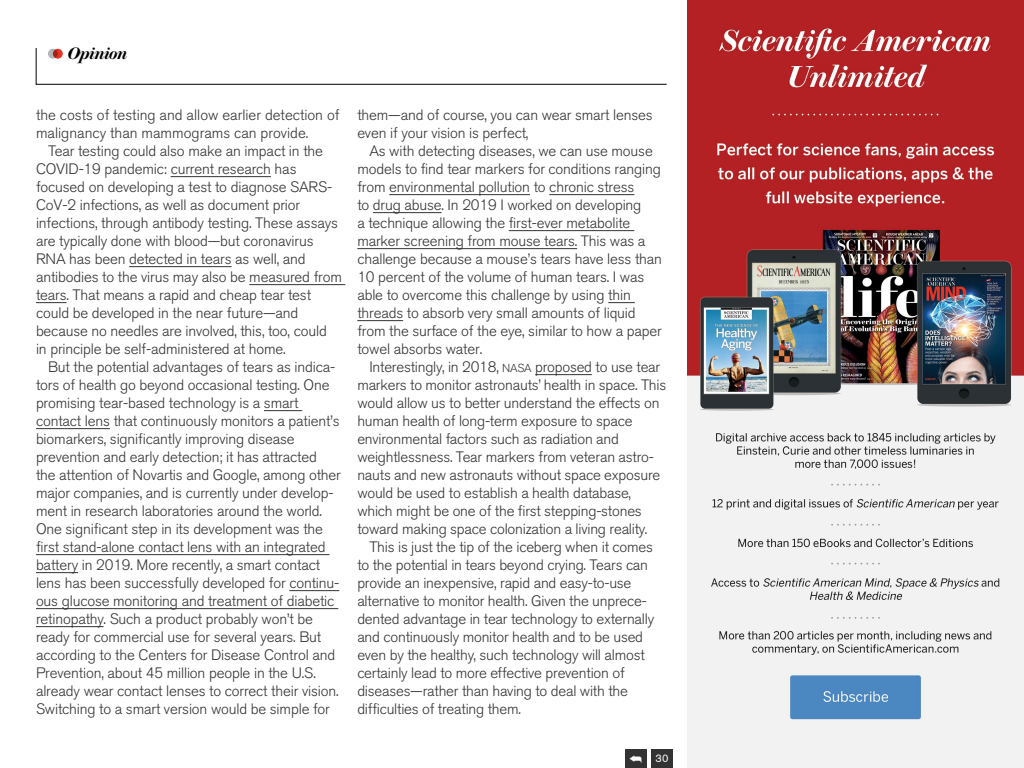
<style>
.page{position:relative;width:1024px;height:768px;background:#fff}
.page>*{position:absolute;margin:0;border:0;box-sizing:border-box;transform-origin:0 0}
.t1{font:italic 600 16.6px "Brunel Deck";letter-spacing:-.025em;color:#000}
.t2{font:300 15px/18px "Akzidenz Grotesk BQ";letter-spacing:-.01em;color:#333}
.t3{font:11px "Akzidenz Grotesk BE";color:#fff}
.s1{font-family:"Akzidenz Grotesk BQ Light SC";font-weight:400;font-size:11.6px}
</style>
<div class="page">
<svg style="left:36px;top:48px;width:631px;height:37px"></svg>
<div style="left:48px;top:49px;width:10px;height:10px;background:#b3b3b3;border-radius:50%"></div>
<svg style="left:53px;top:49px;width:10px;height:10px"></svg>
<hr style="left:171px;top:176px;width:100px;height:1px;background:#333">
<hr style="left:129px;top:266px;width:103px;height:1px;background:#333">
<hr style="left:249px;top:284px;width:96px;height:1px;background:#333">
<hr style="left:36px;top:302px;width:31px;height:1px;background:#333">
<hr style="left:264px;top:410px;width:38px;height:1px;background:#333">
<hr style="left:36px;top:428px;width:74px;height:1px;background:#333">
<hr style="left:36px;top:554px;width:294px;height:1px;background:#333">
<hr style="left:36px;top:572px;width:42px;height:1px;background:#333">
<hr style="left:289px;top:590px;width:50px;height:1px;background:#333">
<hr style="left:36px;top:608px;width:302px;height:1px;background:#333">
<hr style="left:36px;top:626px;width:68px;height:1px;background:#333">
<hr style="left:389px;top:194px;width:141px;height:1px;background:#333">
<hr style="left:549px;top:194px;width:85px;height:1px;background:#333">
<hr style="left:373px;top:212px;width:69px;height:1px;background:#333">
<hr style="left:509px;top:230px;width:125px;height:1px;background:#333">
<hr style="left:357px;top:248px;width:220px;height:1px;background:#333">
<svg style="left:608px;top:302px;width:27px;height:1px"></svg>
<hr style="left:357px;top:320px;width:46px;height:1px;background:#333">
<hr style="left:535px;top:374px;width:57px;height:1px;background:#333">
<img style="left:687px;top:0;width:337px;height:768px">
<div style="left:652px;top:749px;width:21px;height:19px;background:#333"></div>
<div style="left:625px;top:749px;width:21px;height:19px;background:#333"></div>
<p class="t1" style="left:67px;top:44px;width:61px">Opinion</p>
<p class="t2" style="left:36px;top:106px;width:305px">the costs of testing and allow earlier detection of malignancy than mammograms can provide.</p>
<p class="t2" style="left:36px;top:142px;width:307px;text-indent:12px">Tear testing could also make an impact in the COVID-19 pandemic: current research has focused on developing a test to diagnose SARS-CoV-2 infections, as well as document prior infections, through antibody testing. These assays are typically done with blood—but coronavirus RNA has been detected in tears as well, and antibodies to the virus may also be measured from tears. That means a rapid and cheap tear test could be developed in the near future—and because no needles are involved, this, too, could<br>in principle be self-administered at home.</p>
<p class="t2" style="left:36px;top:358px;width:306px;text-indent:12px">But the potential advantages of tears as indica&shy;tors of health go beyond occasional testing. One promising tear-based technology is a smart contact lens that continuously monitors a patient’s biomarkers, significantly improving disease prevention and early detection; it has attracted<br>the attention of Novartis and Google, among other major companies, and is currently under develop&shy;ment in research laboratories around the world.<br>One significant step in its development was the first stand-alone contact lens with an integrated battery in 2019. More recently, a smart contact lens has been successfully developed for continu&shy;ous glucose monitoring and treatment of diabetic retinopathy. Such a product probably won’t be ready for commercial use for several years. But according to the Centers for Disease Control and Prevention, about 45 million people in the U.S. already wear contact lenses to correct their vision.<br>Switching to a smart version would be simple for</p>
<p class="t2" style="left:357px;top:106px;width:297px">them—and of course, you can wear smart lenses even if your vision is perfect,</p>
<p class="t2" style="left:357px;top:142px;width:306px;text-indent:12px">As with detecting diseases, we can use mouse models to find tear markers for conditions ranging from environmental pollution to chronic stress<br>to drug abuse. In 2019 I worked on developing<br>a technique allowing the first-ever metabolite marker screening from mouse tears. This was a challenge because a mouse’s tears have less than 10 percent of the volume of human tears. I was able to overcome this challenge by using thin threads to absorb very small amounts of liquid from the surface of the eye, similar to how a paper towel absorbs water.</p>
<p class="t2" style="left:357px;top:358px;width:311px;text-indent:12px">Interestingly, in 2018, <span class="s1">NASA</span> proposed to use tear markers to monitor astronauts’ health in space. This would allow us to better understand the effects on human health of long-term exposure to space environmental factors such as radiation and weightlessness. Tear markers from veteran astro&shy;nauts and new astronauts without space exposure would be used to establish a health database, which might be one of the first stepping-stones toward making space colonization a living reality.</p>
<p class="t2" style="left:357px;top:538px;width:298px;text-indent:12px">This is just the tip of the iceberg when it comes to the potential in tears beyond crying. Tears can provide an inexpensive, rapid and easy-to-use alternative to monitor health. Given the unprece&shy;dented advantage in tear technology to externally and continuously monitor health and to be used even by the healthy, such technology will almost certainly lead to more effective prevention of diseases—rather than having to deal with the difficulties of treating them.</p>
<p class="t3" style="left:656px;top:752px;width:15px">30</p>
</div>
